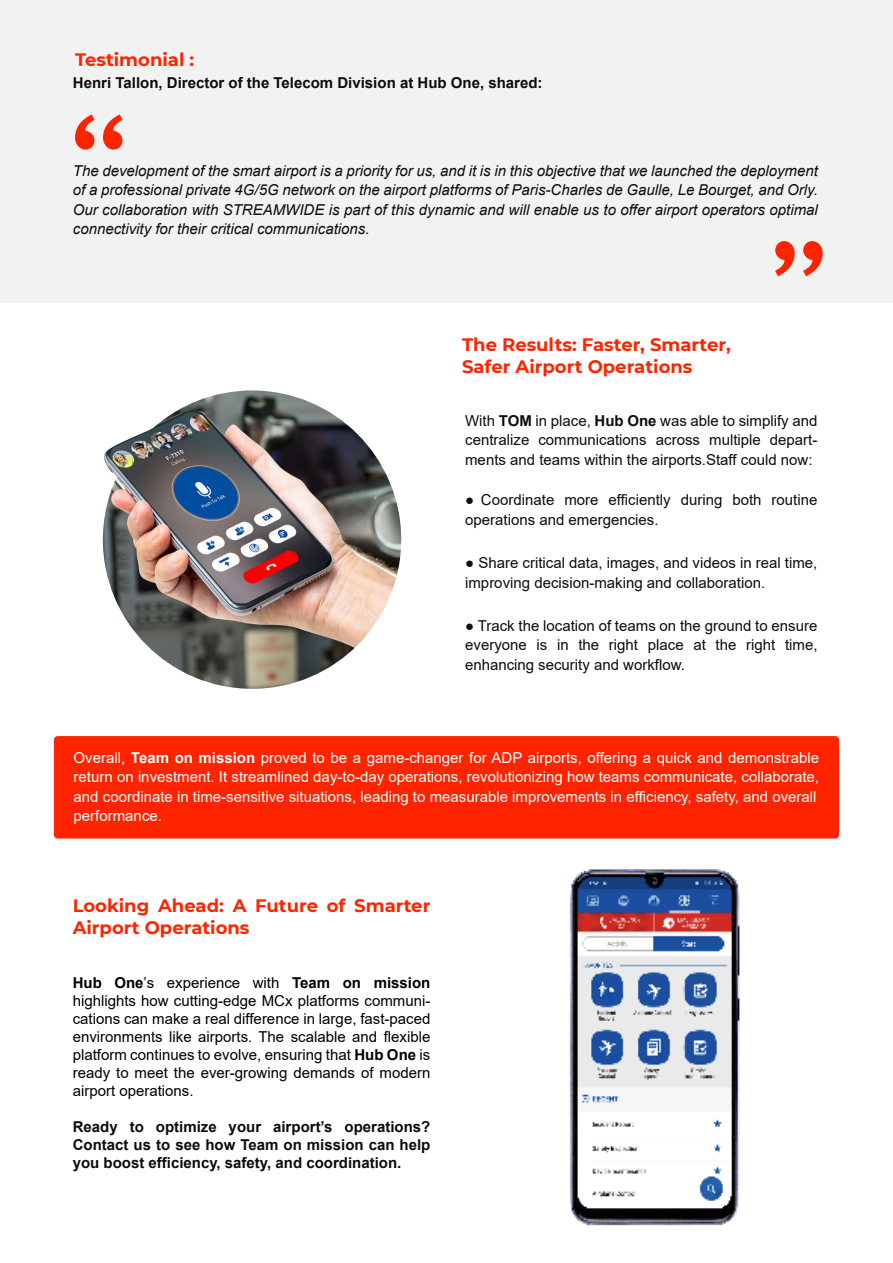
<style>
.page{position:relative;width:893px;height:1263px;background:#fff}
.page>*{position:absolute;margin:0;border:0;box-sizing:border-box;transform-origin:0 0}
.t1{font:700 18px/21.6px "Montserrat";color:#ff2400}
.t2{font:15px/19.5px "Arial";color:#0c0c0c;text-align:justify}
.t3{font:italic 15px/19.5px "Arial";color:#0c0c0c;text-align:justify}
.t4{font:15px/19.5px "Arial";color:#fff}
.t5{font:15px/18px "Arial";color:#000;text-align:justify}
.t6{font:700 15px/18px "Arial";color:#0c0c0c;text-align:justify}
.s1{font-weight:700}
</style>
<div class="page">
<div style="left:54px;top:736px;width:785px;height:102px;background:#ff2400;border-radius:4px"></div>
<div style="left:0;top:0;width:893px;height:303px;background:#f2f2f2"></div>
<img style="left:569px;top:869px;width:171px;height:357px">
<svg style="left:775px;top:241px;width:48px;height:35px"></svg>
<svg style="left:75px;top:114px;width:48px;height:36px"></svg>
<img style="left:102px;top:390px;width:299px;height:299px">
<p class="t1" style="left:75px;top:48px;width:121px">Testimonial :</p>
<p class="t6" style="left:73px;top:74px;width:471px">Henri Tallon, Director of the Telecom Division at Hub One, shared:</p>
<p class="t3" style="left:73px;top:161px;width:746px">The development of the smart airport is a priority for us, and it is in this objective that we launched the deployment of a professional private 4G/5G network on the airport platforms of Paris-Charles de Gaulle, Le Bourget, and Orly.<br>Our collaboration with STREAMWIDE is part of this dynamic and will enable us to offer airport operators optimal connectivity for their critical communications.</p>
<p class="t1" style="left:462px;top:333px;width:270px">The Results: Faster, Smarter,<br>Safer Airport Operations</p>
<p class="t2" style="left:465px;top:411px;width:354px">With <span class="s1">TOM</span> in place, <span class="s1">Hub One</span> was able to simplify and centralize communications across multiple depart&shy;ments and teams within the airports.Staff could now:</p>
<p class="t2" style="left:465px;top:490px;width:354px">● Coordinate more efficiently during both routine operations and emergencies.</p>
<p class="t2" style="left:465px;top:553px;width:354px">● Share critical data, images, and videos in real time, improving decision-making and collaboration.</p>
<p class="t2" style="left:465px;top:616px;width:354px">● Track the location of teams on the ground to ensure everyone is in the right place at the right time, enhancing security and workflow.</p>
<p class="t4" style="left:74px;top:748px;width:747px">Overall, <span class="s1">Team on mission</span> proved to be a game-changer for ADP airports, offering a quick and demonstrable return on investment. It streamlined day-to-day operations, revolutionizing how teams communicate, collaborate, and coordinate in time-sensitive situations, leading to measurable improvements in efficiency, safety, and overall performance.</p>
<p class="t1" style="left:73px;top:894px;width:359px">Looking Ahead: A Future of Smarter<br>Airport Operations</p>
<p class="t5" style="left:73px;top:973px;width:359px"><span class="s1">Hub One</span>’s experience with <span class="s1">Team on mission </span>highlights how cutting-edge MCx platforms communi&shy;cations can make a real difference in large, fast-paced environments like airports. The scalable and flexible platform continues to evolve, ensuring that <span class="s1">Hub One</span> is ready to meet the ever-growing demands of modern airport operations.</p>
<p class="t6" style="left:73px;top:1118px;width:359px">Ready to optimize your airport’s operations?<br>Contact us to see how Team on mission can help you boost efficiency, safety, and coordination.</p>
</div>
